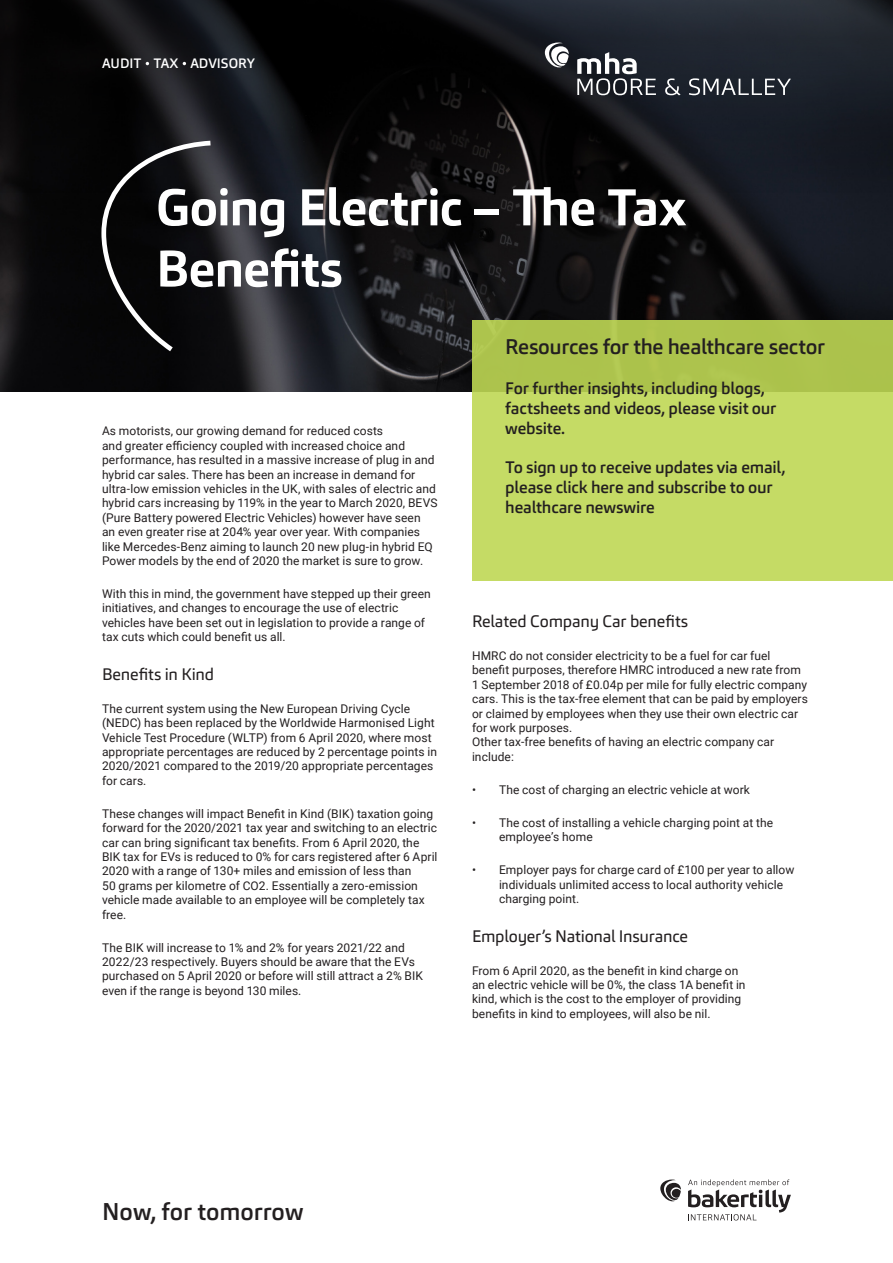
<style>
.page{position:relative;width:893px;height:1263px;background:#fff}
.page>*{position:absolute;margin:0;border:0;box-sizing:border-box;transform-origin:0 0}
.Titles__Headings{font:700 51px/61.2px "Carnac";letter-spacing:-.015em;color:#fff}
.t1{font:500 24px "Carnac";color:#231f20}
.Paragraph_Title{font:500 21px "Carnac";letter-spacing:-.01em;color:#231f20}
.Introduction_Paragra{font:500 16.5px/19.8px "Carnac";letter-spacing:-.01em;color:#231f20}
.Body_Copy{font:16.5px "Carnac";letter-spacing:-.015em;color:#231f20}
.t2{font:500 13.5px "Carnac";color:#fff}
.Body_Copy-2{font:12px/14.4px "Roboto";letter-spacing:.005em;color:#231f20}
</style>
<div class="page">
<svg style="left:660px;top:1179px;width:21px;height:22px"></svg>
<svg style="left:688px;top:1179px;width:103px;height:41px"></svg>
<img style="left:0;top:216px;width:893px;height:175px">
<svg style="left:0;top:0;width:893px;height:216px;background:#121317"></svg>
<svg style="left:101px;top:141px;width:110px;height:210px;background:#171719"></svg>
<div style="left:472px;top:320px;width:421px;height:260px;background:linear-gradient(to bottom,#b0c650,#cde36d)"></div>
<svg style="left:577px;top:52px;width:79px;height:43px"></svg>
<svg style="left:665px;top:78px;width:16px;height:17px"></svg>
<svg style="left:689px;top:78px;width:102px;height:17px;background:#545860"></svg>
<svg style="left:545px;top:43px;width:24px;height:24px"></svg>
<p class="t2" style="left:102px;top:55px;width:154px">AUDIT TAX ADVISORY</p>
<p class="Titles__Headings" style="left:156px;top:177px;width:532px">Going Electric – The Tax<br>Benefits</p>
<p class="Body_Copy-2" style="left:102px;top:423px;width:337px">As motorists, our growing demand for reduced costs<br>and greater efficiency coupled with increased choice and performance, has resulted in a massive increase of plug in and hybrid car sales. There has been an increase in demand for ultra-low emission vehicles in the UK, with sales of electric and hybrid cars increasing by 119% in the year to March 2020, BEVS (Pure Battery powered Electric Vehicles) however have seen<br>an even greater rise at 204% year over year. With companies like Mercedes-Benz aiming to launch 20 new plug-in hybrid EQ Power models by the end of 2020 the market is sure to grow.</p>
<p class="Body_Copy-2" style="left:102px;top:586px;width:330px">With this in mind, the government have stepped up their green initiatives, and changes to encourage the use of electric vehicles have been set out in legislation to provide a range of tax cuts which could benefit us all.</p>
<p class="Body_Copy" style="left:102px;top:663px;width:114px">Benefits in Kind</p>
<p class="Body_Copy-2" style="left:102px;top:701px;width:336px">The current system using the New European Driving Cycle (NEDC) has been replaced by the Worldwide Harmonised Light Vehicle Test Procedure (WLTP) from 6 April 2020, where most appropriate percentages are reduced by 2 percentage points in 2020/2021 compared to the 2019/20 appropriate percentages for cars.</p>
<p class="Body_Copy-2" style="left:102px;top:806px;width:337px">These changes will impact Benefit in Kind (BIK) taxation going forward for the 2020/2021 tax year and switching to an electric car can bring significant tax benefits. From 6 April 2020, the BIK tax for EVs is reduced to 0% for cars registered after 6 April 2020 with a range of 130+ miles and emission of less than<br>50 grams per kilometre of CO2. Essentially a zero-emission vehicle made available to an employee will be completely tax free.</p>
<p class="Body_Copy-2" style="left:102px;top:940px;width:322px">The BIK will increase to 1% and 2% for years 2021/22 and 2022/23 respectively. Buyers should be aware that the EVs purchased on 5 April 2020 or before will still attract a 2% BIK even if the range is beyond 130 miles.</p>
<p class="Paragraph_Title" style="left:505px;top:334px;width:321px">Resources for the healthcare sector</p>
<p class="Introduction_Paragra" style="left:505px;top:378px;width:273px">For further insights, including blogs, factsheets and videos, please visit our website.</p>
<p class="Introduction_Paragra" style="left:505px;top:458px;width:281px">To sign up to receive updates via email, please click here and subscribe to our healthcare newswire</p>
<p class="Body_Copy" style="left:472px;top:611px;width:218px">Related Company Car benefits</p>
<p class="Body_Copy-2" style="left:472px;top:648px;width:337px">HMRC do not consider electricity to be a fuel for car fuel benefit purposes, therefore HMRC introduced a new rate from 1 September 2018 of £0.04p per mile for fully electric company cars. This is the tax-free element that can be paid by employers or claimed by employees when they use their own electric car for work purposes.<br>Other tax-free benefits of having an electric company car include:</p>
<p class="Body_Copy-2" style="left:472px;top:782px;width:279px">• The cost of charging an electric vehicle at work</p>
<p class="Body_Copy-2" style="left:499px;top:815px;width:276px;text-indent:-27px">• The cost of installing a vehicle charging point at the employee’s home</p>
<p class="Body_Copy-2" style="left:499px;top:862px;width:297px;text-indent:-27px">• Employer pays for charge card of £100 per year to allow individuals unlimited access to local authority vehicle charging point.</p>
<p class="Body_Copy" style="left:472px;top:925px;width:218px">Employer’s National Insurance</p>
<p class="Body_Copy-2" style="left:472px;top:963px;width:275px">From 6 April 2020, as the benefit in kind charge on an electric vehicle will be 0%, the class 1A benefit in kind, which is the cost to the employer of providing benefits in kind to employees, will also be nil.</p>
<h2 class="t1" style="left:102px;top:1197px;width:203px">Now, for tomorrow</h2>
</div>
